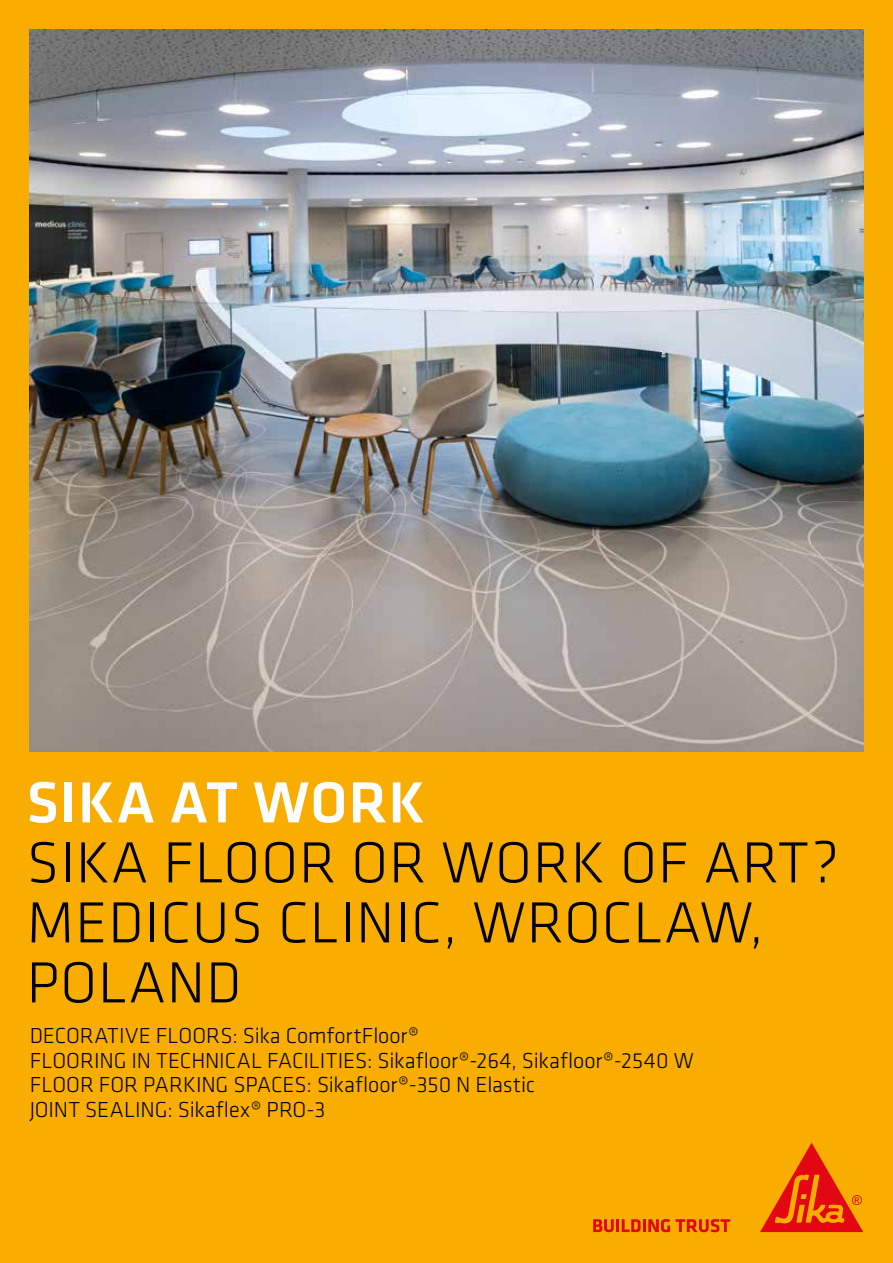
<style>
.page{position:relative;width:893px;height:1263px;background:#f8ad00}
.page>*{position:absolute;margin:0;border:0;box-sizing:border-box;transform-origin:0 0}
.t1{font:300 60px/60px "Klavika";letter-spacing:.015em;color:#000}
.t2{font:500 60px "Klavika";letter-spacing:.015em;color:#fff}
.t3{font:300 22.5px/24.8px "Klavika";color:#000}
</style>
<div class="page">
<svg style="left:593px;top:1219px;width:137px;height:13px"></svg>
<svg style="left:760px;top:1143px;width:103px;height:89px"></svg>
<img style="left:30px;top:30px;width:833px;height:722px">
<h1 class="t2" style="left:27px;top:762px;width:400px">SIKA AT WORK</h1>
<h1 class="t1" style="left:27px;top:832px;width:814px">SIKA FLOOR OR WORK OF ART?<br>MEDICUS CLINIC, WROCLAW,<br>POLAND</h1>
<p class="t3" style="left:30px;top:1023px;width:665px">DECORATIVE FLOORS: Sika ComfortFloor®<br>FLOORING IN TECHNICAL FACILITIES: Sikafloor®-264, Sikafloor®-2540 W FLOOR FOR PARKING SPACES: Sikafloor®-350 N Elastic<br>JOINT SEALING: Sikaflex® PRO-3</p>
</div>
